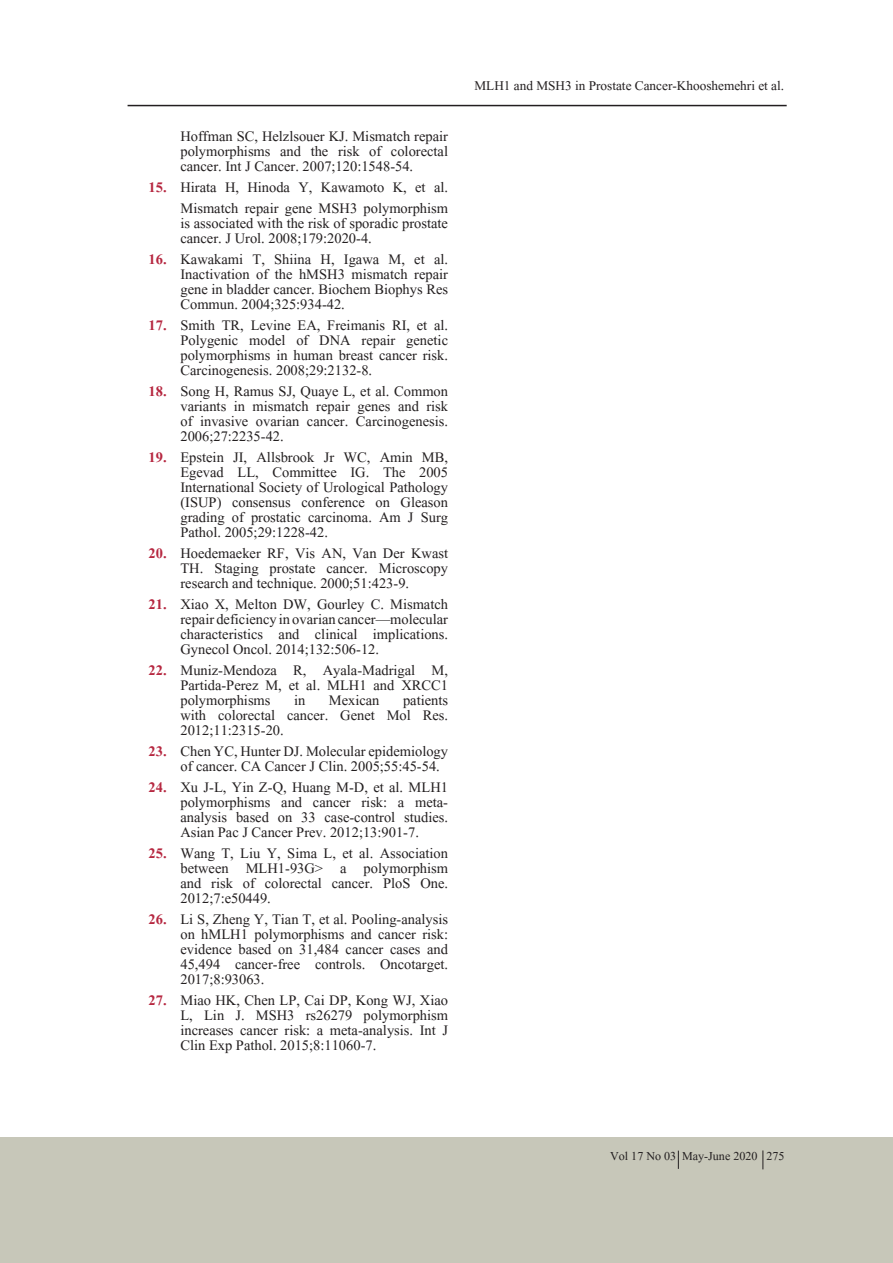
<style>
.page{position:relative;width:893px;height:1263px;background:#fff}
.page>*{position:absolute;margin:0;border:0;box-sizing:border-box;transform-origin:0 0}
.t1{font:18px/15px "Aparajita";color:#231f20;text-align:justify}
.t2{font:16.5px "Aparajita";color:#231f20}
.t3{font:15px "Aparajita";color:#231f20}
.s1{font-weight:700;color:#b62841}
</style>
<div class="page">
<div style="left:0;top:1137px;width:893px;height:126px;background:#c7c7b9"></div>
<hr style="left:128px;top:105px;width:659px;height:1px;background:#231f20">
<svg style="left:678px;top:1150px;width:1px;height:19px"></svg>
<svg style="left:762px;top:1150px;width:1px;height:19px"></svg>
<p class="t1" style="left:180px;top:130px;width:269px">Hoffman SC, Helzlsouer KJ. Mismatch repair polymorphisms and the risk of colorectal cancer. Int J Cancer. 2007;120:1548-54.</p>
<p class="t1" style="left:149px;top:178px;width:301px;line-height:21px;text-align:right"><span class="s1">15.</span> Hirata H, Hinoda Y, Kawamoto K, et al.<br>Mismatch repair gene MSH3 polymorphism</p>
<p class="t1" style="left:180px;top:217px;width:269px">is associated with the risk of sporadic prostate cancer. J Urol. 2008;179:2020-4.</p>
<p class="t1" style="left:180px;top:253px;width:269px;text-indent:-32px"><span class="s1">16.</span> Kawakami T, Shiina H, Igawa M, et al.<br>Inactivation of the hMSH3 mismatch repair gene in bladder cancer. Biochem Biophys Res Commun. 2004;325:934-42.</p>
<p class="t1" style="left:180px;top:319px;width:269px;text-indent:-32px"><span class="s1">17.</span> Smith TR, Levine EA, Freimanis RI, et al.<br>Polygenic model of DNA repair genetic polymorphisms in human breast cancer risk.<br>Carcinogenesis. 2008;29:2132-8.</p>
<p class="t1" style="left:180px;top:385px;width:269px;text-indent:-32px"><span class="s1">18.</span> Song H, Ramus SJ, Quaye L, et al. Common variants in mismatch repair genes and risk of invasive ovarian cancer. Carcinogenesis.<br>2006;27:2235-42.</p>
<p class="t1" style="left:180px;top:451px;width:269px;text-indent:-32px"><span class="s1">19.</span> Epstein JI, Allsbrook Jr WC, Amin MB, Egevad LL, Committee IG. The 2005<br>International Society of Urological Pathology (ISUP) consensus conference on Gleason grading of prostatic carcinoma. Am J Surg Pathol. 2005;29:1228-42.</p>
<p class="t1" style="left:180px;top:547px;width:269px;text-indent:-32px"><span class="s1">20.</span> Hoedemaeker RF, Vis AN, Van Der Kwast TH. Staging prostate cancer. Microscopy research and technique. 2000;51:423-9.</p>
<p class="t1" style="left:180px;top:598px;width:269px;text-indent:-32px"><span class="s1">21.</span> Xiao X, Melton DW, Gourley C. Mismatch repair deficiency in ovarian cancer—molecular characteristics and clinical implications.<br>Gynecol Oncol. 2014;132:506-12.</p>
<p class="t1" style="left:180px;top:664px;width:269px;text-indent:-32px"><span class="s1">22.</span> Muniz-Mendoza R, Ayala-Madrigal M, Partida-Perez M, et al. MLH1 and XRCC1 polymorphisms</p>
<p class="t1" style="left:180px;top:694px;width:269px;text-indent:223px">patients with colorectal cancer. Genet Mol Res.<br>2012;11:2315-20.</p>
<p class="t1" style="left:180px;top:745px;width:269px;text-indent:-32px"><span class="s1">23.</span> Chen YC, Hunter DJ. Molecular epidemiology of cancer. CA Cancer J Clin. 2005;55:45-54.</p>
<p class="t1" style="left:180px;top:781px;width:269px;text-indent:-32px"><span class="s1">24.</span> Xu J-L, Yin Z-Q, Huang M-D, et al. MLH1 polymorphisms and cancer risk: a meta&shy;analysis based on 33 case-control studies.<br>Asian Pac J Cancer Prev. 2012;13:901-7.</p>
<p class="t1" style="left:180px;top:847px;width:269px;text-indent:-32px"><span class="s1">25.</span> Wang T, Liu Y, Sima L, et al. Association between MLH1-93G&gt; a polymorphism and risk of colorectal cancer. PloS One.<br>2012;7:e50449.</p>
<p class="t1" style="left:180px;top:913px;width:269px;text-indent:-32px"><span class="s1">26.</span> Li S, Zheng Y, Tian T, et al. Pooling-analysis on hMLH1 polymorphisms and cancer risk: evidence based on 31,484 cancer cases and 45,494 cancer-free controls. Oncotarget.<br>2017;8:93063.</p>
<p class="t1" style="left:180px;top:994px;width:269px;text-indent:-32px"><span class="s1">27.</span> Miao HK, Chen LP, Cai DP, Kong WJ, Xiao L, Lin J. MSH3 rs26279 polymorphism increases cancer risk: a meta-analysis. Int J Clin Exp Pathol. 2015;8:11060-7.</p>
<p class="t1" style="left:294px;top:694px;width:13px">in</p>
<p class="t1" style="left:329px;top:694px;width:52px">Mexican</p>
<p class="t2" style="left:474px;top:78px;width:311px">MLH1 and MSH3 in Prostate Cancer-Khooshemehri et al.</p>
<p class="t3" style="left:610px;top:1148px;width:176px">Vol 17 No 03 May-June 2020 275</p>
</div>
